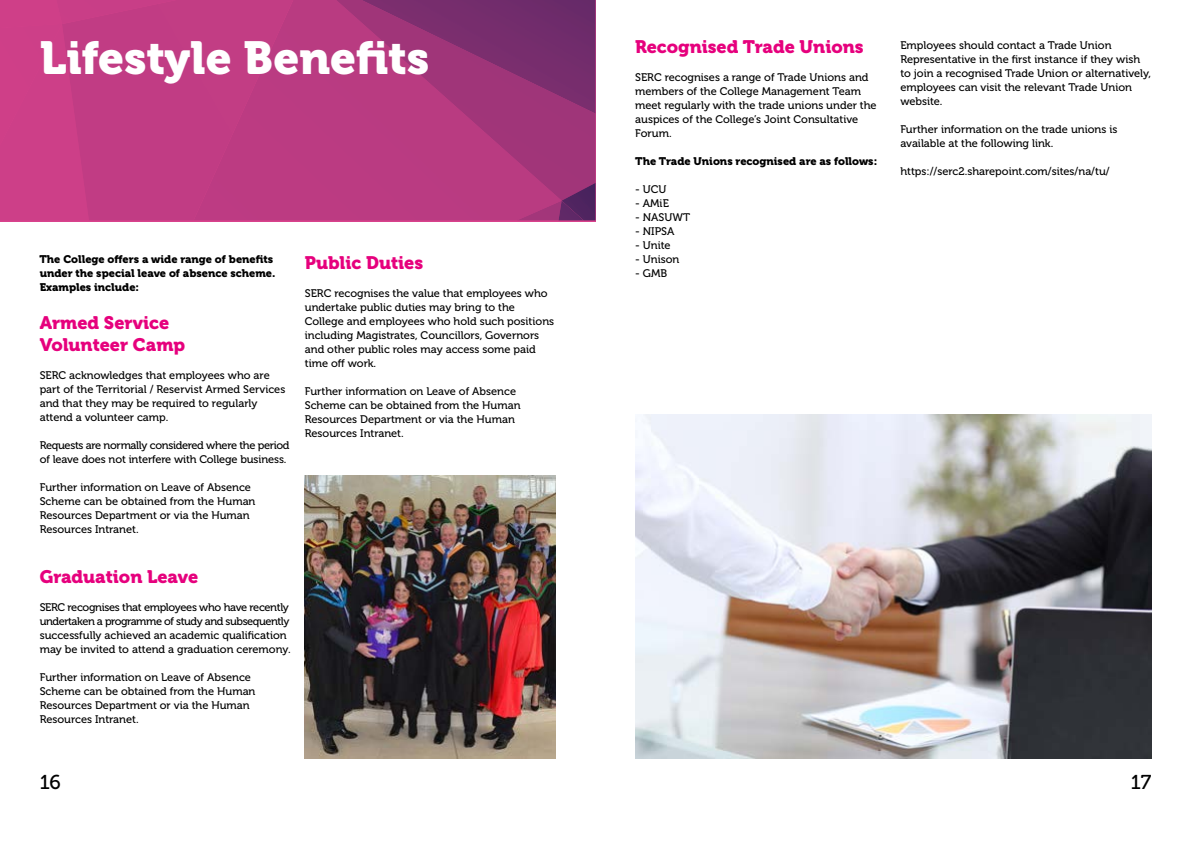
<style>
.page{position:relative;width:1191px;height:842px;background:#fff}
.page>*{position:absolute;margin:0;border:0;box-sizing:border-box;transform-origin:0 0}
.Heading_2{font:46px "Museo 900";color:#fff}
.t1{font:20px "Museo 500";color:#000}
.Heading_3{font:18px "Museo 900";color:#e6007d}
.Main{font:11px/14px "Museo 500";color:#000}
.Main-2{font:11px/14px "Museo 500";letter-spacing:-.03em;color:#000}
.Paragraph_Style_1{font:11px/14px "Museo 900";color:#000}
.Paragraph_Style_1-2{font:11px "Museo 500";color:#000}
</style>
<div class="page">
<svg style="left:0;top:0;width:595px;height:221px;fill:#bb3b82"></svg>
<img style="left:305px;top:475px;width:251px;height:283px">
<img style="left:635px;top:414px;width:516px;height:344px">
<h2 class="Heading_2" style="left:40px;top:32px;width:391px">Lifestyle Benefits</h2>
<p class="Paragraph_Style_1" style="left:39px;top:253px;width:237px">The College offers a wide range of benefits under the special leave of absence scheme.<br>Examples include:</p>
<h3 class="Heading_3" style="left:40px;top:312px;width:131px">Armed Service</h3>
<h3 class="Heading_3" style="left:40px;top:334px;width:147px">Volunteer Camp</h3>
<p class="Main" style="left:40px;top:368px;width:247px">SERC acknowledges that employees who are part of the Territorial / Reservist Armed Services and that they may be required to regularly attend a volunteer camp.</p>
<p class="Main-2" style="left:40px;top:438px;width:251px">Requests are normally considered where the period of leave does not interfere with College business.</p>
<p class="Main" style="left:40px;top:480px;width:217px">Further information on Leave of Absence Scheme can be obtained from the Human Resources Department or via the Human Resources Intranet.</p>
<h3 class="Heading_3" style="left:40px;top:566px;width:160px">Graduation Leave</h3>
<p class="Main-2" style="left:40px;top:600px;width:252px">SERC recognises that employees who have recently undertaken a programme of study and subsequently successfully achieved an academic qualification may be invited to attend a graduation ceremony.</p>
<p class="Main" style="left:40px;top:670px;width:217px">Further information on Leave of Absence Scheme can be obtained from the Human Resources Department or via the Human Resources Intranet.</p>
<h3 class="Heading_3" style="left:305px;top:252px;width:120px">Public Duties</h3>
<p class="Main" style="left:305px;top:286px;width:251px">SERC recognises the value that employees who undertake public duties may bring to the College and employees who hold such positions including Magistrates, Councillors, Governors and other public roles may access some paid time off work.</p>
<p class="Main" style="left:305px;top:384px;width:217px">Further information on Leave of Absence Scheme can be obtained from the Human Resources Department or via the Human Resources Intranet.</p>
<h2 class="t1" style="left:40px;top:771px;width:23px">16</h2>
<h3 class="Heading_3" style="left:635px;top:37px;width:230px">Recognised Trade Unions</h3>
<p class="Main" style="left:635px;top:71px;width:243px">SERC recognises a range of Trade Unions and members of the College Management Team meet regularly with the trade unions under the auspices of the College’s Joint Consultative Forum.</p>
<p class="Paragraph_Style_1" style="left:635px;top:154px;width:243px">The Trade Unions recognised are as follows:</p>
<p class="Paragraph_Style_1-2" style="left:635px;top:183px;width:33px">- UCU</p>
<p class="Paragraph_Style_1-2" style="left:635px;top:197px;width:35px">- AMiE</p>
<p class="Paragraph_Style_1-2" style="left:635px;top:211px;width:57px">- NASUWT</p>
<p class="Paragraph_Style_1-2" style="left:635px;top:225px;width:41px">- NIPSA</p>
<p class="Paragraph_Style_1-2" style="left:635px;top:239px;width:37px">- Unite</p>
<p class="Paragraph_Style_1-2" style="left:635px;top:253px;width:46px">- Unison</p>
<p class="Paragraph_Style_1-2" style="left:635px;top:267px;width:34px">- GMB</p>
<p class="Main" style="left:900px;top:39px;width:252px">Employees should contact a Trade Union Representative in the first instance if they wish to join a recognised Trade Union or alternatively, employees can visit the relevant Trade Union website.</p>
<p class="Main" style="left:900px;top:123px;width:218px">Further information on the trade unions is available at the following link.</p>
<p class="Main" style="left:900px;top:165px;width:211px">https://serc2.sharepoint.com/sites/na/tu/</p>
<h2 class="t1" style="left:1130px;top:771px;width:22px">17</h2>
</div>
